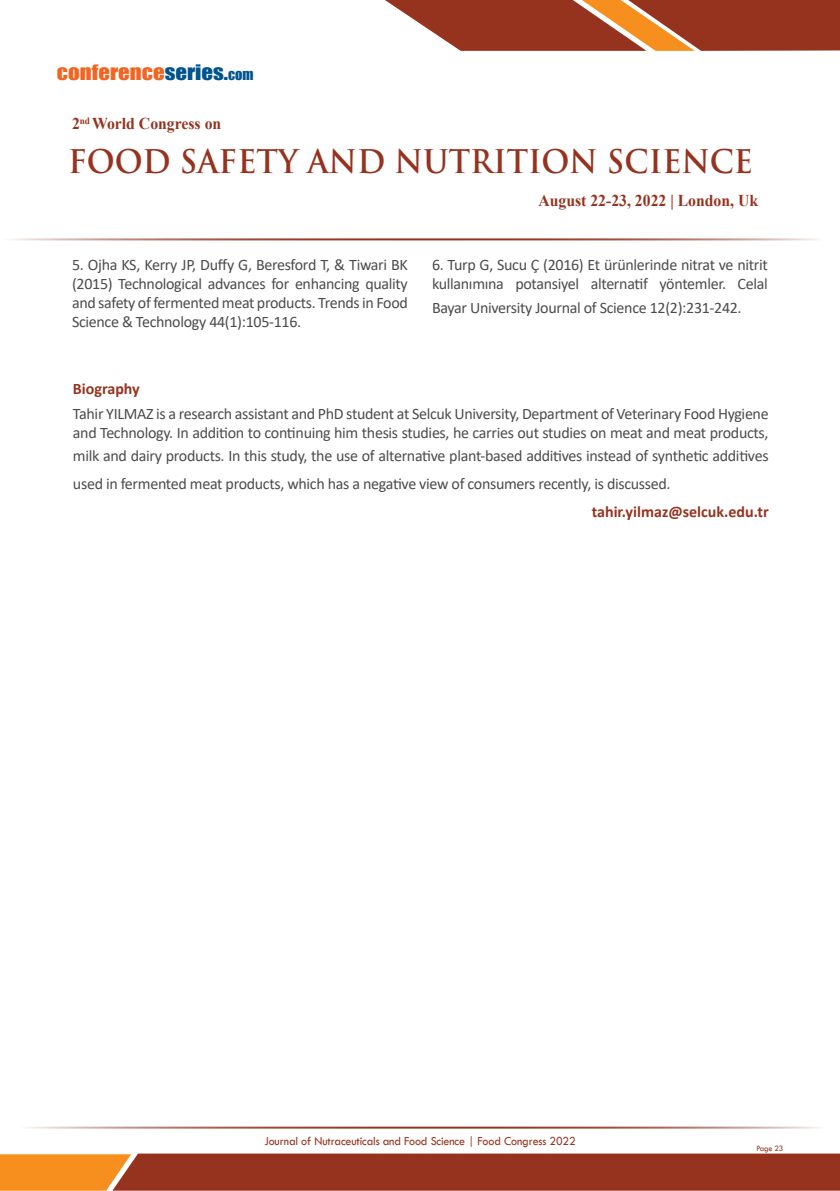
<style>
.page{position:relative;width:840px;height:1191px;background:#fff}
.page>*{position:absolute;margin:0;border:0;box-sizing:border-box;transform-origin:0 0}
.t1{font:700 31.8px "Trajan Pro";color:#96331f;scale:.95 1}
.t2{font:19.6px "Impact";color:#f36421;scale:1.16 1}
.t3{font:700 16.6px "Times New Roman";color:#96331f;scale:.95 1}
.Abstract{font:16px/19.2px "Calibri";letter-spacing:-.02em;color:#4b4c4d}
.Bio_Heading{font:700 16px "Calibri";color:#96331f}
.t4{font:12.6px "Tw Cen";letter-spacing:-.01em;color:#96331f;scale:.95 1}
.t5{font:8.4px "Tw Cen";letter-spacing:-.02em;color:#96331f;scale:.95 1}
.s1{color:#00548e}
.s2{font-size:14px;color:#00548e}
</style>
<div class="page">
<hr style="left:0;top:238px;width:821px;height:2px;background:#96331f">
<svg style="left:385px;top:0;width:454px;height:51px;background:#aa533a"></svg>
<svg style="left:0;top:1153px;width:839px;height:37px;background:#a54424"></svg>
<hr style="left:17px;top:1126px;width:805px;height:2px;background:#96331f">
<p class="t2" style="left:57px;top:57px;width:171px">CONFERENCE<span class="s1">SERIES.</span><span class="s2">COM</span></p>
<p class="t3" style="left:72px;top:112px;width:158px">2<sup>nd</sup> World Congress on</p>
<h1 class="t1" style="left:68px;top:142px;width:722px">FOOD SAFETY AND NUTRITION SCIENCE</h1>
<p class="t3" style="left:538px;top:188px;width:233px">August 22-23, 2022 | London, Uk</p>
<p class="Abstract" style="left:72px;top:254px;width:337px;text-align:justify">5. Ojha KS, Kerry JP, Duffy G, Beresford T, &amp; Tiwari BK (2015) Technological advances for enhancing quality and safety of fermented meat products. Trends in Food Science &amp; Technology 44(1):105-116.</p>
<p class="Abstract" style="left:432px;top:254px;width:337px">6. Turp G, Sucu Ç (2016) Et ürünlerinde nitrat ve nitrit kullanımına potansiyel alternatif yöntemler. Celal</p>
<p class="Abstract" style="left:432px;top:298px;width:311px">Bayar University Journal of Science 12(2):231-242.</p>
<p class="Bio_Heading" style="left:73px;top:377px;width:68px">Biography</p>
<p class="Abstract" style="left:73px;top:403px;width:696px">Tahir YILMAZ is a research assistant and PhD student at Selcuk University, Department of Veterinary Food Hygiene and Technology. In addition to continuing him thesis studies, he carries out studies on meat and meat products,</p>
<p class="Abstract" style="left:73px;top:441px;width:696px;line-height:28px">milk and dairy products. In this study, the use of alternative plant-based additives instead of synthetic additives used in fermented meat products, which has a negative view of consumers recently, is discussed.</p>
<p class="Bio_Heading" style="left:591px;top:500px;width:178px">tahir.yilmaz@selcuk.edu.tr</p>
<p class="t4" style="left:264px;top:1133px;width:329px">Journal of Nutraceuticals and Food Science | Food Congress 2022</p>
<p class="t5" style="left:756px;top:1143px;width:30px">Page 23</p>
</div>
